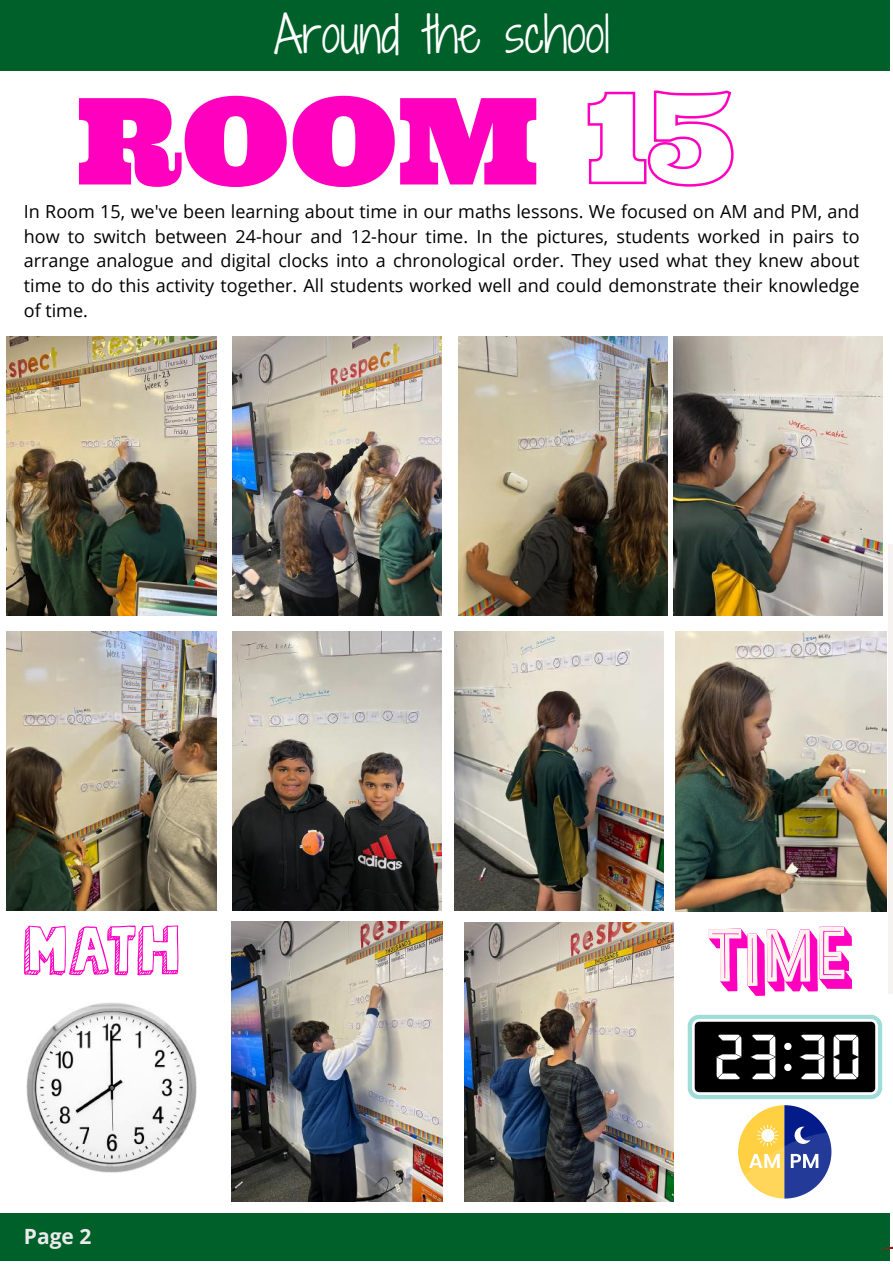
<style>
.page{position:relative;width:893px;height:1264px;background:#fff}
.page>*{position:absolute;margin:0;border:0;box-sizing:border-box;transform-origin:0 0}
.t1{font:120px "Ultra";color:#ff00bf}
.t2{font:48px "Shadows Into Light Two";color:#fff}
.t3{font:700 21px "Open Sans";color:#ebebeb}
.t4{font:18px/24.8px "Open Sans";color:#000;text-align:justify}
.s1{font-size:124.95px;color:rgb(0 0 0/0)}
</style>
<div class="page">
<div style="left:0;top:1213px;width:889px;height:47px;background:#006029"></div>
<div style="left:0;top:0;width:889px;height:70px;background:#006029"></div>
<img style="left:7px;top:336px;width:209px;height:279px">
<img style="left:233px;top:336px;width:209px;height:279px">
<img style="left:458px;top:336px;width:209px;height:279px">
<img style="left:673px;top:336px;width:209px;height:279px">
<img style="left:7px;top:631px;width:209px;height:279px">
<img style="left:233px;top:631px;width:209px;height:279px">
<img style="left:454px;top:631px;width:209px;height:279px">
<img style="left:675px;top:631px;width:210px;height:280px">
<img style="left:232px;top:921px;width:210px;height:280px">
<img style="left:464px;top:922px;width:209px;height:279px">
<img style="left:26px;top:1002px;width:170px;height:170px">
<svg style="left:24px;top:925px;width:154px;height:50px"></svg>
<svg style="left:687px;top:926px;width:205px;height:322px"></svg>
<svg style="left:587px;top:90px;width:147px;height:97px"></svg>
<h2 class="t2" style="left:274px;top:-1px;width:337px">Around the school</h2>
<h1 class="t1" style="left:77px;top:63px;width:660px">ROOM <span class="s1">15</span></h1>
<p class="t4" style="left:24px;top:199px;width:837px">In Room 15, we've been learning about time in our maths lessons. We focused on AM and PM, and</p>
<p class="t4" style="left:24px;top:223px;width:837px">how to switch between 24-hour and 12-hour time. In the pictures, students worked in pairs to arrange analogue and digital clocks into a chronological order. They used what they knew about time to do this activity together. All students worked well and could demonstrate their knowledge of time.</p>
<p class="t3" style="left:24px;top:1221px;width:69px">Page 2</p>
</div>
